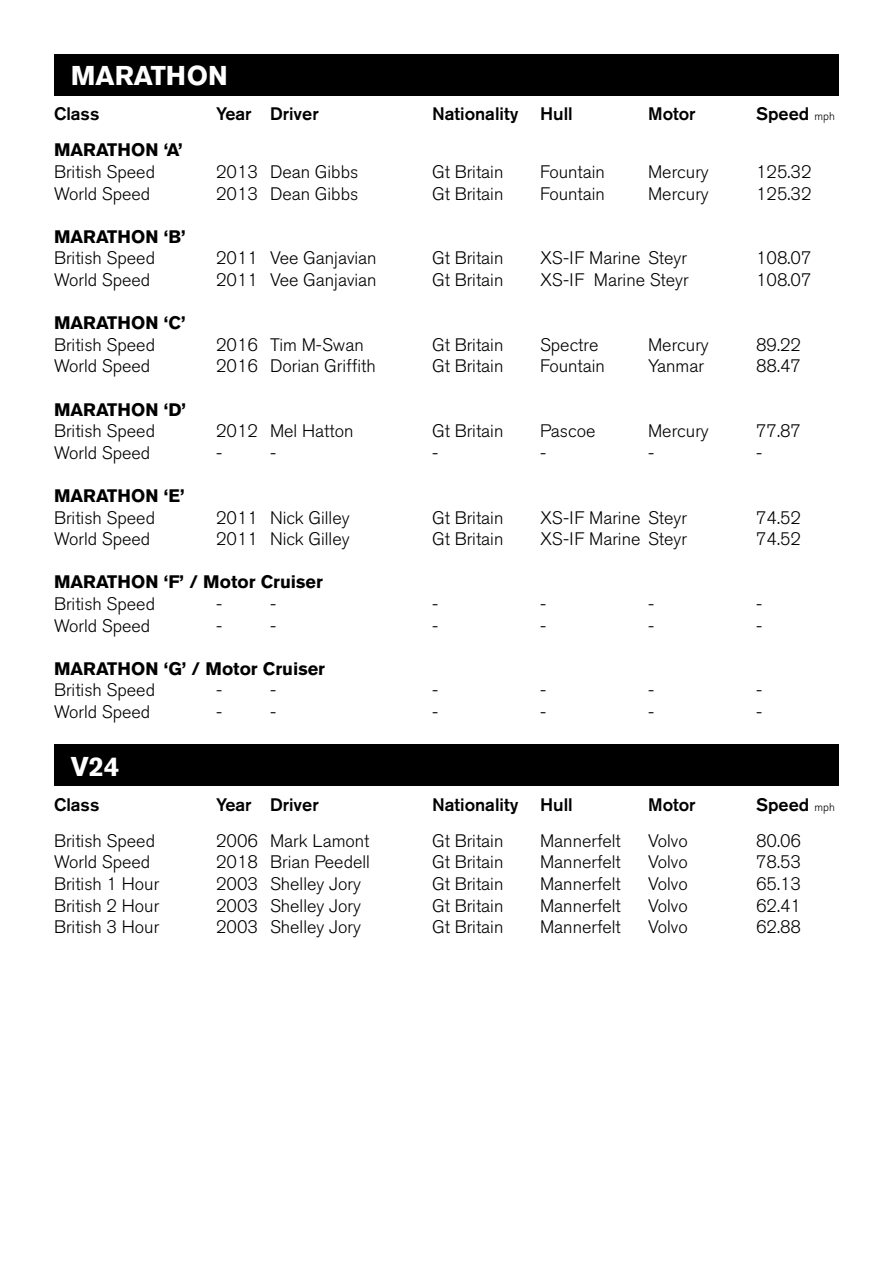
<style>
.page{position:relative;width:893px;height:1263px;background:#fff}
.page>*{position:absolute;margin:0;border:0;box-sizing:border-box;transform-origin:0 0}
.t1{font:700 27px "Akzidenz Grotesk BE";color:#fff}
.t2{font:300 18px "Akzidenz Grotesk BE";color:#000}
.t3{font:700 18px "Akzidenz Grotesk BE";color:#000}
.t4{font:500 18px "Akzidenz Grotesk BE";color:#000}
.s1{font-weight:300;font-size:11.25px}
</style>
<div class="page">
<div style="left:54px;top:54px;width:785px;height:41px;background:#000"></div>
<div style="left:54px;top:745px;width:785px;height:41px;background:#000"></div>
<h1 class="t1" style="left:71px;top:60px;width:158px">MARATHON</h1>
<p class="t4" style="left:54px;top:103px;width:47px">Class</p>
<p class="t4" style="left:216px;top:103px;width:104px">Year Driver</p>
<p class="t4" style="left:432px;top:103px;width:142px">Nationality Hull</p>
<p class="t4" style="left:648px;top:103px;width:49px">Motor</p>
<p class="t4" style="left:756px;top:103px;width:80px">Speed <span class="s1">mph</span></p>
<p class="t3" style="left:54px;top:140px;width:130px">MARATHON ‘A’</p>
<p class="t2" style="left:54px;top:162px;width:103px">British Speed</p>
<p class="t2" style="left:216px;top:162px;width:144px">2013 Dean Gibbs</p>
<p class="t2" style="left:432px;top:162px;width:73px">Gt Britain</p>
<p class="t2" style="left:540px;top:162px;width:66px">Fountain</p>
<p class="t2" style="left:648px;top:162px;width:62px">Mercury</p>
<p class="t2" style="left:756px;top:162px;width:57px">125.32</p>
<p class="t2" style="left:54px;top:183px;width:98px">World Speed</p>
<p class="t2" style="left:216px;top:183px;width:144px">2013 Dean Gibbs</p>
<p class="t2" style="left:432px;top:183px;width:73px">Gt Britain</p>
<p class="t2" style="left:540px;top:183px;width:66px">Fountain</p>
<p class="t2" style="left:648px;top:183px;width:62px">Mercury</p>
<p class="t2" style="left:756px;top:183px;width:57px">125.32</p>
<p class="t3" style="left:54px;top:226px;width:133px">MARATHON ‘B’</p>
<p class="t2" style="left:54px;top:248px;width:103px">British Speed</p>
<p class="t2" style="left:216px;top:248px;width:162px">2011 Vee Ganjavian</p>
<p class="t2" style="left:432px;top:248px;width:73px">Gt Britain</p>
<p class="t2" style="left:540px;top:248px;width:149px">XS-IF Marine Steyr</p>
<p class="t2" style="left:756px;top:248px;width:57px">108.07</p>
<p class="t2" style="left:54px;top:270px;width:98px">World Speed</p>
<p class="t2" style="left:216px;top:270px;width:162px">2011 Vee Ganjavian</p>
<p class="t2" style="left:432px;top:270px;width:73px">Gt Britain</p>
<p class="t2" style="left:540px;top:270px;width:150px">XS-IF Marine Steyr</p>
<p class="t2" style="left:756px;top:270px;width:57px">108.07</p>
<p class="t3" style="left:54px;top:313px;width:133px">MARATHON ‘C’</p>
<p class="t2" style="left:54px;top:334px;width:103px">British Speed</p>
<p class="t2" style="left:216px;top:334px;width:149px">2016 Tim M-Swan</p>
<p class="t2" style="left:432px;top:334px;width:73px">Gt Britain</p>
<p class="t2" style="left:540px;top:334px;width:60px">Spectre</p>
<p class="t2" style="left:648px;top:334px;width:62px">Mercury</p>
<p class="t2" style="left:756px;top:334px;width:46px">89.22</p>
<p class="t2" style="left:54px;top:356px;width:98px">World Speed</p>
<p class="t2" style="left:216px;top:356px;width:161px">2016 Dorian Griffith</p>
<p class="t2" style="left:432px;top:356px;width:73px">Gt Britain</p>
<p class="t2" style="left:540px;top:356px;width:66px">Fountain</p>
<p class="t2" style="left:648px;top:356px;width:57px">Yanmar</p>
<p class="t2" style="left:756px;top:356px;width:46px">88.47</p>
<p class="t3" style="left:54px;top:399px;width:134px">MARATHON ‘D’</p>
<p class="t2" style="left:54px;top:421px;width:103px">British Speed</p>
<p class="t2" style="left:216px;top:421px;width:139px">2012 Mel Hatton</p>
<p class="t2" style="left:432px;top:421px;width:73px">Gt Britain</p>
<p class="t2" style="left:540px;top:421px;width:57px">Pascoe</p>
<p class="t2" style="left:648px;top:421px;width:62px">Mercury</p>
<p class="t2" style="left:756px;top:421px;width:46px">77.87</p>
<p class="t2" style="left:54px;top:442px;width:98px">World Speed</p>
<p class="t2" style="left:216px;top:442px;width:8px">-</p>
<p class="t2" style="left:270px;top:442px;width:8px">-</p>
<p class="t2" style="left:432px;top:442px;width:8px">-</p>
<p class="t2" style="left:540px;top:442px;width:8px">-</p>
<p class="t2" style="left:648px;top:442px;width:8px">-</p>
<p class="t2" style="left:756px;top:442px;width:8px">-</p>
<p class="t3" style="left:54px;top:485px;width:132px">MARATHON ‘E’</p>
<p class="t2" style="left:54px;top:507px;width:103px">British Speed</p>
<p class="t2" style="left:216px;top:507px;width:135px">2011 Nick Gilley</p>
<p class="t2" style="left:432px;top:507px;width:73px">Gt Britain</p>
<p class="t2" style="left:540px;top:507px;width:149px">XS-IF Marine Steyr</p>
<p class="t2" style="left:756px;top:507px;width:46px">74.52</p>
<p class="t2" style="left:54px;top:529px;width:98px">World Speed</p>
<p class="t2" style="left:216px;top:529px;width:135px">2011 Nick Gilley</p>
<p class="t2" style="left:432px;top:529px;width:73px">Gt Britain</p>
<p class="t2" style="left:540px;top:529px;width:149px">XS-IF Marine Steyr</p>
<p class="t2" style="left:756px;top:529px;width:46px">74.52</p>
<p class="t3" style="left:54px;top:572px;width:270px">MARATHON ‘F’ / Motor Cruiser</p>
<p class="t2" style="left:54px;top:594px;width:103px">British Speed</p>
<p class="t2" style="left:216px;top:594px;width:8px">-</p>
<p class="t2" style="left:270px;top:594px;width:8px">-</p>
<p class="t2" style="left:432px;top:594px;width:8px">-</p>
<p class="t2" style="left:540px;top:594px;width:8px">-</p>
<p class="t2" style="left:648px;top:594px;width:8px">-</p>
<p class="t2" style="left:756px;top:594px;width:8px">-</p>
<p class="t2" style="left:54px;top:615px;width:98px">World Speed</p>
<p class="t2" style="left:216px;top:615px;width:8px">-</p>
<p class="t2" style="left:270px;top:615px;width:8px">-</p>
<p class="t2" style="left:432px;top:615px;width:8px">-</p>
<p class="t2" style="left:540px;top:615px;width:8px">-</p>
<p class="t2" style="left:648px;top:615px;width:8px">-</p>
<p class="t2" style="left:756px;top:615px;width:8px">-</p>
<p class="t3" style="left:54px;top:658px;width:273px">MARATHON ‘G’ / Motor Cruiser</p>
<p class="t2" style="left:54px;top:680px;width:103px">British Speed</p>
<p class="t2" style="left:216px;top:680px;width:8px">-</p>
<p class="t2" style="left:270px;top:680px;width:8px">-</p>
<p class="t2" style="left:432px;top:680px;width:8px">-</p>
<p class="t2" style="left:540px;top:680px;width:8px">-</p>
<p class="t2" style="left:648px;top:680px;width:8px">-</p>
<p class="t2" style="left:756px;top:680px;width:8px">-</p>
<p class="t2" style="left:54px;top:702px;width:98px">World Speed</p>
<p class="t2" style="left:216px;top:702px;width:8px">-</p>
<p class="t2" style="left:270px;top:702px;width:8px">-</p>
<p class="t2" style="left:432px;top:702px;width:8px">-</p>
<p class="t2" style="left:540px;top:702px;width:8px">-</p>
<p class="t2" style="left:648px;top:702px;width:8px">-</p>
<p class="t2" style="left:756px;top:702px;width:8px">-</p>
<h1 class="t1" style="left:71px;top:751px;width:50px">V24</h1>
<p class="t4" style="left:54px;top:794px;width:47px">Class</p>
<p class="t4" style="left:216px;top:794px;width:104px">Year Driver</p>
<p class="t4" style="left:432px;top:794px;width:142px">Nationality Hull</p>
<p class="t4" style="left:648px;top:794px;width:49px">Motor</p>
<p class="t4" style="left:756px;top:794px;width:80px">Speed <span class="s1">mph</span></p>
<p class="t2" style="left:54px;top:830px;width:103px">British Speed</p>
<p class="t2" style="left:216px;top:830px;width:155px">2006 Mark Lamont</p>
<p class="t2" style="left:432px;top:830px;width:73px">Gt Britain</p>
<p class="t2" style="left:540px;top:830px;width:82px">Mannerfelt</p>
<p class="t2" style="left:648px;top:830px;width:41px">Volvo</p>
<p class="t2" style="left:756px;top:830px;width:46px">80.06</p>
<p class="t2" style="left:54px;top:852px;width:98px">World Speed</p>
<p class="t2" style="left:216px;top:852px;width:155px">2018 Brian Peedell</p>
<p class="t2" style="left:432px;top:852px;width:73px">Gt Britain</p>
<p class="t2" style="left:540px;top:852px;width:82px">Mannerfelt</p>
<p class="t2" style="left:648px;top:852px;width:41px">Volvo</p>
<p class="t2" style="left:756px;top:852px;width:46px">78.53</p>
<p class="t2" style="left:54px;top:874px;width:107px">British 1 Hour</p>
<p class="t2" style="left:216px;top:874px;width:146px">2003 Shelley Jory</p>
<p class="t2" style="left:432px;top:874px;width:73px">Gt Britain</p>
<p class="t2" style="left:540px;top:874px;width:82px">Mannerfelt</p>
<p class="t2" style="left:648px;top:874px;width:41px">Volvo</p>
<p class="t2" style="left:756px;top:874px;width:46px">65.13</p>
<p class="t2" style="left:54px;top:895px;width:107px">British 2 Hour</p>
<p class="t2" style="left:216px;top:895px;width:146px">2003 Shelley Jory</p>
<p class="t2" style="left:432px;top:895px;width:73px">Gt Britain</p>
<p class="t2" style="left:540px;top:895px;width:82px">Mannerfelt</p>
<p class="t2" style="left:648px;top:895px;width:41px">Volvo</p>
<p class="t2" style="left:756px;top:895px;width:46px">62.41</p>
<p class="t2" style="left:54px;top:917px;width:107px">British 3 Hour</p>
<p class="t2" style="left:216px;top:917px;width:146px">2003 Shelley Jory</p>
<p class="t2" style="left:432px;top:917px;width:73px">Gt Britain</p>
<p class="t2" style="left:540px;top:917px;width:82px">Mannerfelt</p>
<p class="t2" style="left:648px;top:917px;width:41px">Volvo</p>
<p class="t2" style="left:756px;top:917px;width:46px">62.88</p>
</div>
